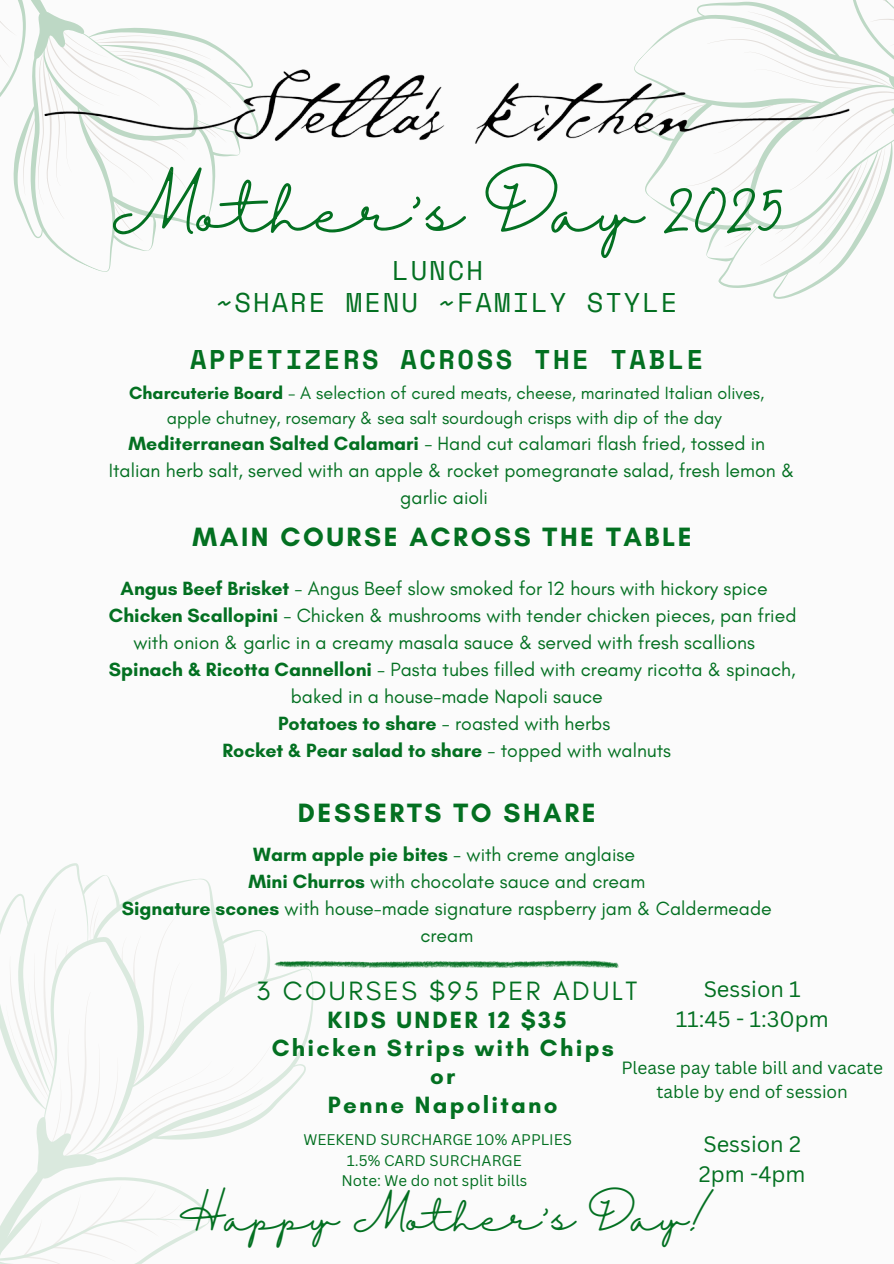
<style>
.page{position:relative;width:894px;height:1264px;background:#fff}
.page>*{position:absolute;margin:0;border:0;box-sizing:border-box;transform-origin:0 0}
.t1{font:57px "Halimun";color:#037021}
.t2{font:36px "Halimun";color:#037021}
.t3{font:700 27px "Glacial Indifference";letter-spacing:.095em;color:#037021}
.t4{font:27px/31.5px "Space Mono";letter-spacing:.075em;color:#037021}
.t5{font:700 27px "Space Mono";letter-spacing:.095em;color:#037021}
.t6{font:27px "Glacial Indifference";letter-spacing:.095em;color:#037021}
.t7{font:700 24px/28.2px "Glacial Indifference";letter-spacing:.095em;color:#037021;text-align:center}
.t8{font:21.75px/30.3px "Canva Sans";color:#037021;text-align:center}
.t9{font:19.5px/27px "Glacial Indifference";color:#037021;text-align:center}
.t10{font:700 19.5px "Glacial Indifference";color:#037021}
.t11{font:18px/24.8px "Glacial Indifference";color:#037021;text-align:center}
.t12{font:17.25px/23.7px "Canva Sans";color:#037021;text-align:center}
.t13{font:15px "Canva Sans";color:#037021}
.s1{font-weight:700}
.s2{font-weight:400}
</style>
<div class="page">
<div style="left:0;top:0;width:893px;height:1263px;background:#fbfbfb"></div>
<svg style="left:41px;top:863px;width:272px;height:248px"></svg>
<svg style="left:0;top:894px;width:270px;height:369px"></svg>
<svg style="left:645px;top:177px;width:189px;height:122px"></svg>
<svg style="left:651px;top:0;width:242px;height:273px"></svg>
<svg style="left:0;top:0;width:234px;height:241px"></svg>
<img style="left:34px;top:28px;width:825px;height:123px">
<svg style="left:268px;top:960px;width:351px;height:8px"></svg>
<p class="t1" style="left:110px;top:179px;width:674px">Mother's Day 2025</p>
<p class="t4" style="left:216px;top:254px;width:463px;text-indent:176px">LUNCH<br>~SHARE MENU ~FAMILY STYLE</p>
<h1 class="t5" style="left:190px;top:338px;width:514px">APPETIZERS ACROSS THE TABLE</h1>
<p class="t11" style="left:129px;top:380px;width:636px"><span class="s1">Charcuterie Board</span> - A selection of cured meats, cheese, marinated Italian olives, apple chutney, rosemary &amp; sea salt sourdough crisps with dip of the day</p>
<p class="t9" style="left:128px;top:429px;width:638px"><span class="s1">Mediterranean Salted Calamari</span> - Hand cut calamari flash fried, tossed in</p>
<p class="t9" style="left:109px;top:456px;width:687px">Italian herb salt, served with an apple &amp; rocket pomegranate salad, fresh lemon &amp;</p>
<p class="t9" style="left:400px;top:483px;width:89px">garlic aioli</p>
<h3 class="t3" style="left:192px;top:521px;width:500px">MAIN COURSE ACROSS THE TABLE</h3>
<h6 class="t9" style="left:121px;top:575px;width:648px"><span class="s1">Angus Beef Brisket</span> - Angus Beef slow smoked for 12 hours with hickory spice</h6>
<h6 class="t9" style="left:109px;top:602px;width:689px"><span class="s1">Chicken Scallopini</span> - Chicken &amp; mushrooms with tender chicken pieces, pan fried</h6>
<h6 class="t9" style="left:133px;top:629px;width:623px">with onion &amp; garlic in a creamy masala sauce &amp; served with fresh scallions</h6>
<h6 class="t9" style="left:109px;top:656px;width:688px"><span class="s1">Spinach &amp; Ricotta Cannelloni</span> - Pasta tubes filled with creamy ricotta &amp; spinach,</h6>
<h6 class="t9" style="left:291px;top:683px;width:313px">baked in a house-made Napoli sauce</h6>
<h6 class="t9" style="left:278px;top:710px;width:333px"><span class="s1">Potatoes to share</span> - roasted with herbs</h6>
<h6 class="t10" style="left:222px;top:738px;width:450px">Rocket &amp; Pear salad to share <span class="s2">- topped with walnuts</span></h6>
<h3 class="t3" style="left:298px;top:795px;width:299px">DESSERTS TO SHARE</h3>
<h6 class="t9" style="left:122px;top:840px;width:651px"><span class="s1">Warm apple pie bites</span> - with creme anglaise<br><span class="s1">Mini Churros</span> with chocolate sauce and cream<br><span class="s1">Signature scones</span> with house-made signature raspberry jam &amp; Caldermeade cream</h6>
<h3 class="t6" style="left:256px;top:974px;width:382px">3 COURSES $95 PER ADULT</h3>
<h3 class="t7" style="left:272px;top:1005px;width:343px">KIDS UNDER 12 $35<br>Chicken Strips with Chips or<br>Penne Napolitano</h3>
<h6 class="t8" style="left:675px;top:973px;width:154px">Session 1<br>11:45 - 1:30pm</h6>
<p class="t12" style="left:621px;top:1055px;width:263px">Please pay table bill and vacate table by end of session</p>
<p class="t8" style="left:698px;top:1128px;width:108px;text-align:left">Session 2<br>2pm -4pm</p>
<h5 class="t13" style="left:303px;top:1129px;width:270px">WEEKEND SURCHARGE 10% APPLIES</h5>
<h5 class="t13" style="left:347px;top:1149px;width:176px">1.5% CARD SURCHARGE</h5>
<p class="t13" style="left:341px;top:1169px;width:187px">Note: We do not split bills</p>
<h4 class="t2" style="left:178px;top:1197px;width:539px">Happy Mother's Day!</h4>
</div>
